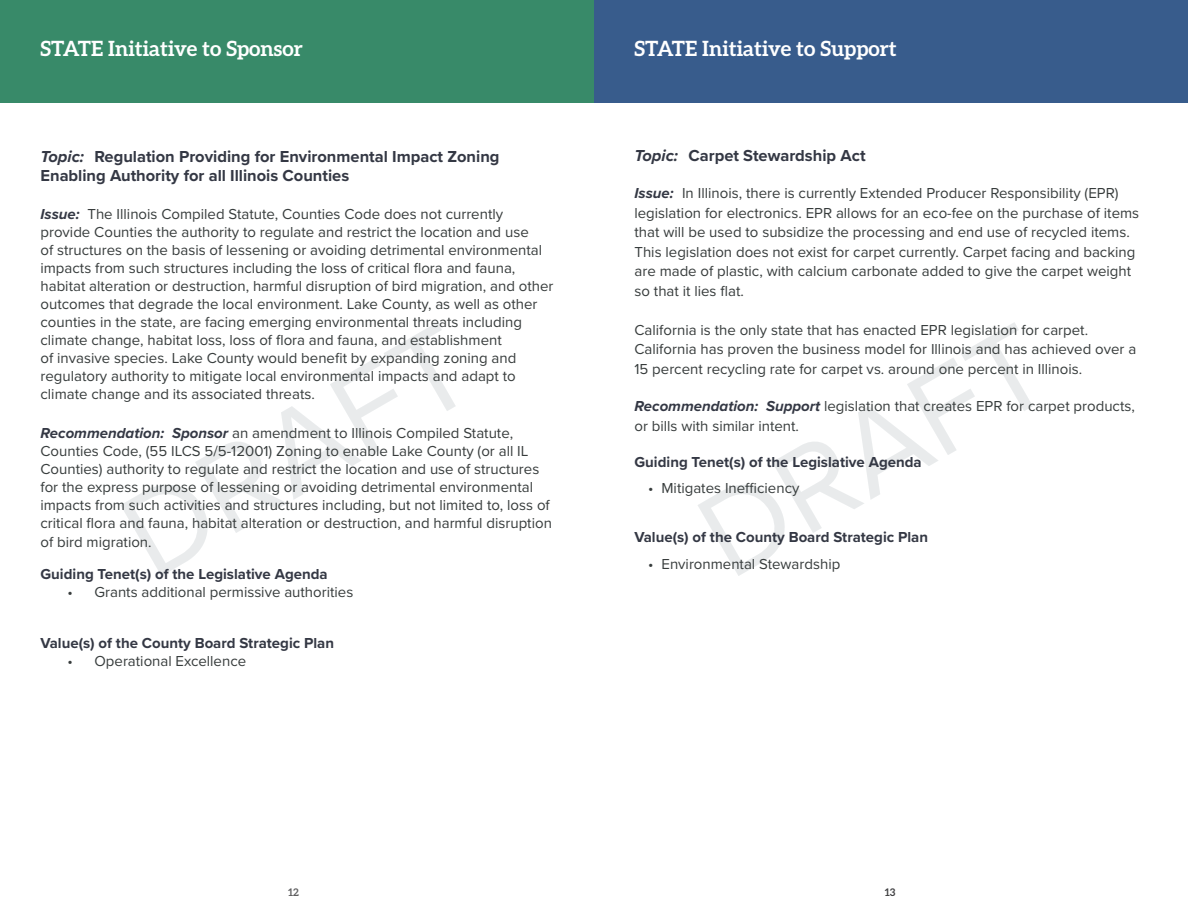
<style>
.page{position:relative;width:1188px;height:918px;background:#fff}
.page>*{position:absolute;margin:0;border:0;box-sizing:border-box;transform-origin:0 0}
.t1{font:123px "Proxima Nova";color:#223b46}
.t2{font:700 21px "Aleo";color:#fff}
.t3{font:700 16.5px/19.5px "Proxima Nova";color:#343844}
.t4{font:15px/18px "Proxima Nova";color:#373c3c}
.t5{font:700 15px "Proxima Nova";color:#343844}
.t6{font:700 10.5px "Aleo";color:#5f5f60}
.t7{font:700 10.5px "Aleo";color:#404042}
.s1{font-style:italic}
.s2{font-weight:700;font-style:italic;color:#343844}
</style>
<div class="page">
<div style="left:0;top:0;width:594px;height:103px;background:#388a69"></div>
<div style="left:594px;top:0;width:594px;height:103px;background:#385c8c"></div>
<p class="t2" style="left:40px;top:37px;width:264px">STATE Initiative to Sponsor</p>
<p class="t2" style="left:634px;top:37px;width:264px">STATE Initiative to Support</p>
<p class="t3" style="left:634px;top:145px;width:233px"><span class="s1">Topic:</span> Carpet Stewardship Act</p>
<p class="t4" style="left:634px;top:183px;width:506px;line-height:19.5px"><span class="s2">Issue:</span> In Illinois, there is currently Extended Producer Responsibility (EPR) legislation for electronics. EPR allows for an eco-fee on the purchase of items that will be used to subsidize the processing and end use of recycled items.<br>This legislation does not exist for carpet currently. Carpet facing and backing are made of plastic, with calcium carbonate added to give the carpet weight so that it lies flat.</p>
<p class="t4" style="left:634px;top:319px;width:503px;line-height:19.5px">California is the only state that has enacted EPR legislation for carpet.<br>California has proven the business model for Illinois and has achieved over a<br>15 percent recycling rate for carpet vs. around one percent in Illinois.</p>
<p class="t4" style="left:634px;top:396px;width:502px;line-height:19.5px"><span class="s2">Recommendation: Support</span> legislation that creates EPR for carpet products, or bills with similar intent.</p>
<p class="t5" style="left:634px;top:450px;width:289px">Guiding Tenet(s) of the Legislative Agenda</p>
<p class="t4" style="left:648px;top:478px;width:153px">• Mitigates Inefficiency</p>
<p class="t5" style="left:634px;top:526px;width:295px">Value(s) of the County Board Strategic Plan</p>
<p class="t4" style="left:648px;top:554px;width:194px">• Environmental Stewardship</p>
<p class="t3" style="left:40px;top:146px;width:461px"><span class="s1">Topic:</span> Regulation Providing for Environmental Impact Zoning<br>Enabling Authority for all Illinois Counties</p>
<p class="t4" style="left:40px;top:205px;width:514px"><span class="s2">Issue:</span> The Illinois Compiled Statute, Counties Code does not currently provide Counties the authority to regulate and restrict the location and use<br>of structures on the basis of lessening or avoiding detrimental environmental impacts from such structures including the loss of critical flora and fauna, habitat alteration or destruction, harmful disruption of bird migration, and other outcomes that degrade the local environment. Lake County, as well as other counties in the state, are facing emerging environmental threats including climate change, habitat loss, loss of flora and fauna, and establishment<br>of invasive species. Lake County would benefit by expanding zoning and regulatory authority to mitigate local environmental impacts and adapt to climate change and its associated threats.</p>
<p class="t4" style="left:40px;top:423px;width:513px"><span class="s2">Recommendation: Sponsor</span> an amendment to Illinois Compiled Statute, Counties Code, (55 ILCS 5/5-12001) Zoning to enable Lake County (or all IL Counties) authority to regulate and restrict the location and use of structures for the express purpose of lessening or avoiding detrimental environmental impacts from such activities and structures including, but not limited to, loss of critical flora and fauna, habitat alteration or destruction, and harmful disruption</p>
<p class="t4" style="left:40px;top:532px;width:113px">of bird migration.</p>
<p class="t5" style="left:40px;top:562px;width:289px">Guiding Tenet(s) of the Legislative Agenda</p>
<p class="t4" style="left:68px;top:582px;width:287px">• Grants additional permissive authorities</p>
<p class="t5" style="left:40px;top:631px;width:295px">Value(s) of the County Board Strategic Plan</p>
<p class="t4" style="left:68px;top:651px;width:180px">• Operational Excellence</p>
<h1 class="t1" style="left:87px;top:466px;width:381px;rotate:-30deg">DRAFT</h1>
<h1 class="t1" style="left:664px;top:466px;width:381px;rotate:-30deg">DRAFT</h1>
<p class="t6" style="left:288px;top:886px;width:12px">12</p>
<p class="t7" style="left:885px;top:886px;width:12px">13</p>
</div>
